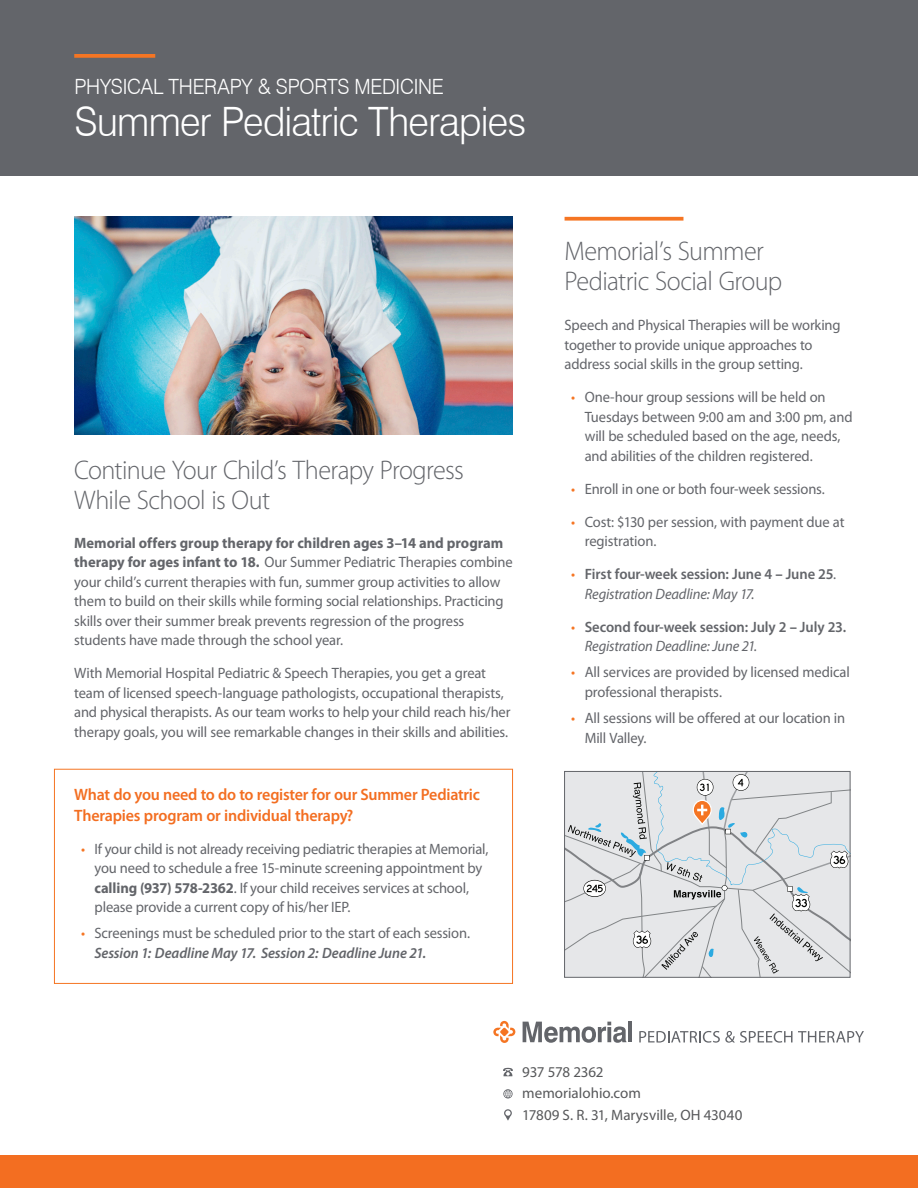
<style>
.page{position:relative;width:918px;height:1188px;background:#fff}
.page>*{position:absolute;margin:0;border:0;box-sizing:border-box;transform-origin:0 0}
.t1{font:300 40.5px "Swiss 721 BT";letter-spacing:-.02em;color:#fff;scale:.95 1}
.t2{font:300 27px/30px "Myriad Pro";letter-spacing:-.025em;color:#63656a}
.t3{font:300 21px "Swiss 721 BT";letter-spacing:-.01em;color:#fff;scale:.95 1}
.t4{font:600 16.5px/21px "Myriad Pro";letter-spacing:-.015em;color:#f36e21}
.Bullet_List{font:15px/19.5px "Myriad Pro";letter-spacing:-.01em;color:#63656a}
.t5{font:600 15px/19.5px "Myriad Pro";letter-spacing:-.01em;color:#63656a}
.t6{font:15px "Myriad Pro";color:#57585a}
.t7{font:15px "Myriad Pro";letter-spacing:-.02em;color:#57585a}
.s1{font-weight:700}
.s2{color:#f57523}
.s3{font-weight:600;font-style:italic}
.s4{font-weight:400;color:#f57523}
.s5{font-weight:400}
.s6{font-weight:400;font-style:italic}
</style>
<div class="page">
<img style="left:74px;top:217px;width:439px;height:218px">
<svg style="left:565px;top:217px;width:118px;height:4px"></svg>
<div style="left:0;top:1156px;width:918px;height:32px;background:#f36e21"></div>
<div style="left:54px;top:769px;width:459px;height:215px;border:1px solid #f57523"></div>
<svg style="left:565px;top:771px;width:285px;height:206px;background:#dadcde"></svg>
<div style="left:0;top:0;width:918px;height:176px;background:#63656a"></div>
<svg style="left:74px;top:54px;width:81px;height:4px"></svg>
<svg style="left:503px;top:1068px;width:10px;height:8px"></svg>
<svg style="left:503px;top:1089px;width:10px;height:10px"></svg>
<svg style="left:504px;top:1109px;width:8px;height:11px"></svg>
<svg style="left:523px;top:1022px;width:103px;height:21px"></svg>
<hr style="left:628px;top:1022px;width:4px;height:20px;background:#63656a">
<svg style="left:493px;top:1021px;width:22px;height:22px"></svg>
<svg style="left:639px;top:1031px;width:225px;height:12px"></svg>
<p class="t3" style="left:75px;top:74px;width:390px">PHYSICAL THERAPY &amp; SPORTS MEDICINE</p>
<p class="t1" style="left:75px;top:97px;width:477px">Summer Pediatric Therapies</p>
<p class="t2" style="left:74px;top:454px;width:391px">Continue Your Child’s Therapy Progress<br>While School is Out</p>
<p class="Bullet_List" style="left:74px;top:533px;width:440px"><span class="s1">Memorial offers group therapy for children ages 3–14 and program therapy for ages infant to 18.</span> Our Summer Pediatric Therapies combine your child’s current therapies with fun, summer group activities to allow them to build on their skills while forming social relationships. Practicing skills over their summer break prevents regression of the progress students have made through the school year.</p>
<p class="Bullet_List" style="left:74px;top:663px;width:438px">With Memorial Hospital Pediatric &amp; Speech Therapies, you get a great team of licensed speech-language pathologists, occupational therapists, and physical therapists. As our team works to help your child reach his/her therapy goals, you will see remarkable changes in their skills and abilities.</p>
<p class="t4" style="left:74px;top:783px;width:407px">What do you need to do to register for our Summer Pediatric<br>Therapies program or individual therapy?</p>
<p class="Bullet_List" style="left:94px;top:839px;width:395px;text-indent:-14px"><span class="s2">•</span> If your child is not already receiving pediatric therapies at Memorial, you need to schedule a free 15-minute screening appointment by <span class="s1">calling (937) 578-2362</span>. If your child receives services at school, please provide a current copy of his/her IEP.</p>
<p class="Bullet_List" style="left:94px;top:923px;width:377px;text-indent:-14px"><span class="s2">•</span> Screenings must be scheduled prior to the start of each session.<br><span class="s3">Session 1: Deadline May 17. Session 2: Deadline June 21.</span></p>
<p class="t2" style="left:565px;top:236px;width:219px">Memorial’s Summer<br>Pediatric Social Group</p>
<p class="Bullet_List" style="left:565px;top:315px;width:278px">Speech and Physical Therapies will be working together to provide unique approaches to address social skills in the group setting.</p>
<p class="Bullet_List" style="left:585px;top:387px;width:269px;text-indent:-14px"><span class="s2">•</span> One-hour group sessions will be held on Tuesdays between 9:00 am and 3:00 pm, and will be scheduled based on the age, needs, and abilities of the children registered.</p>
<p class="Bullet_List" style="left:571px;top:479px;width:255px"><span class="s2">•</span> Enroll in one or both four-week sessions.</p>
<p class="Bullet_List" style="left:585px;top:512px;width:261px;text-indent:-14px"><span class="s2">•</span> Cost: $130 per session, with payment due at registration.</p>
<p class="t5" style="left:585px;top:564px;width:253px;text-indent:-14px"><span class="s4">•</span> First four-week session: June 4 <span class="s1">–</span> June 25<span class="s5">.<br></span><span class="s6">Registration Deadline: May 17.</span></p>
<p class="t5" style="left:585px;top:617px;width:263px;text-indent:-14px"><span class="s4">•</span> Second four-week session: July 2 <span class="s1">–</span> July 23.<br><span class="s6">Registration Deadline: June 21.</span></p>
<p class="Bullet_List" style="left:585px;top:662px;width:267px;text-indent:-14px"><span class="s2">•</span> All services are provided by licensed medical professional therapists.</p>
<p class="Bullet_List" style="left:585px;top:708px;width:262px;text-indent:-14px"><span class="s2">•</span> All sessions will be offered at our location in<br>Mill Valley.</p>
<p class="t7" style="left:522px;top:1062px;width:83px">937 578 2362</p>
<p class="t6" style="left:522px;top:1084px;width:120px">memorialohio.com</p>
<p class="t6" style="left:522px;top:1106px;width:222px">17809 S. R. 31, Marysville, OH 43040</p>
</div>
